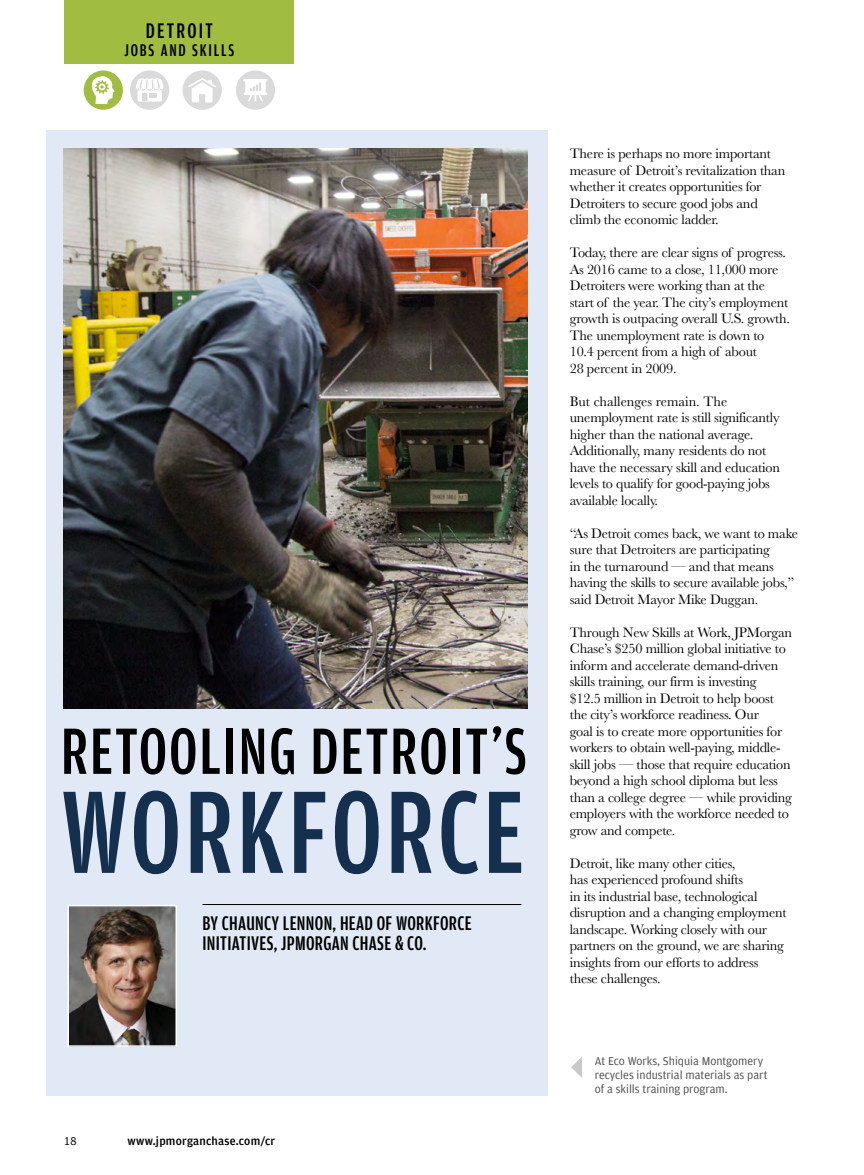
<style>
.page{position:relative;width:864px;height:1175px;background:#fff}
.page>*{position:absolute;margin:0;border:0;box-sizing:border-box;transform-origin:0 0}
.DJS-HEADING_-_H2{font:500 124.5px "Amplitude Comp";letter-spacing:.03em;color:#152f4e}
.DJS-HEADING_-_H2-2{font:500 69.45px "Amplitude Comp";letter-spacing:.03em;color:#000}
.Running_head_-_P{font:500 22.5px "Amplitude Comp";letter-spacing:.1em;color:#000}
.DSJ-name_and_title{font:500 21px/19.5px "Amplitude Comp";letter-spacing:.015em;color:#000}
.Running_head_-_P-2{font:500 18px "Amplitude Comp";letter-spacing:.1em;color:#000}
.t1{font:14.25px/16.5px "Baskerville";letter-spacing:-.015em;color:#000}
.t2{font:12px/14.2px "Amplitude TF";color:#4a4a49}
.t3{font:700 12px "Amplitude TF";letter-spacing:.02em;color:#000}
.t4{font:12px "Amplitude TF";color:#000}
</style>
<div class="page">
<div style="left:46px;top:130px;width:502px;height:966px;background:#e0e9f5"></div>
<div style="left:64px;top:0;width:229px;height:64px;background:#a0bc41"></div>
<div style="left:84px;top:70px;width:39px;height:40px;background:#a0bc41;border-radius:50%"></div>
<div style="left:130px;top:70px;width:39px;height:40px;background:#dadada;border-radius:50%"></div>
<div style="left:183px;top:70px;width:39px;height:40px;background:#dadada;border-radius:50%"></div>
<div style="left:236px;top:70px;width:39px;height:40px;background:#dadada;border-radius:50%"></div>
<svg style="left:92px;top:76px;width:23px;height:28px"></svg>
<svg style="left:136px;top:78px;width:27px;height:24px"></svg>
<div style="left:142px;top:93px;width:5px;height:8px;background:#dadada"></div>
<div style="left:149px;top:93px;width:8px;height:5px;background:#dadada"></div>
<svg style="left:188px;top:78px;width:28px;height:24px"></svg>
<svg style="left:243px;top:79px;width:24px;height:22px"></svg>
<svg style="left:571px;top:1057px;width:11px;height:20px"></svg>
<img style="left:64px;top:148px;width:463px;height:561px">
<hr style="left:202px;top:904px;width:319px;height:1px;background:#000">
<img style="left:71px;top:907px;width:103px;height:136px">
<div style="left:68px;top:904px;width:109px;height:142px;border:2px solid #fff"></div>
<p class="Running_head_-_P" style="left:146px;top:19px;width:69px">DETROIT</p>
<p class="Running_head_-_P-2" style="left:124px;top:41px;width:111px">JOBS AND SKILLS</p>
<h2 class="DJS-HEADING_-_H2-2" style="left:61px;top:714px;width:467px">RETOOLING DETROIT’S</h2>
<h2 class="DJS-HEADING_-_H2" style="left:61px;top:766px;width:465px">WORKFORCE</h2>
<p class="DSJ-name_and_title" style="left:202px;top:913px;width:271px">BY CHAUNCY LENNON, HEAD OF WORKFORCE<br>INITIATIVES, JPMORGAN CHASE &amp; CO.</p>
<p class="t4" style="left:64px;top:1134px;width:15px">18</p>
<p class="t3" style="left:128px;top:1134px;width:149px">www.jpmorganchase.com/cr</p>
<p class="t1" style="left:570px;top:145px;width:217px">There is perhaps no more important measure of Detroit’s revitalization than whether it creates opportunities for Detroiters to secure good jobs and climb the economic ladder.</p>
<p class="t1" style="left:570px;top:244px;width:222px">Today, there are clear signs of progress.<br>As 2016 came to a close, 11,000 more Detroiters were working than at the start of the year. The city’s employment growth is outpacing overall U.S. growth.<br>The unemployment rate is down to 10.4 percent from a high of about<br>28 percent in 2009.</p>
<p class="t1" style="left:570px;top:393px;width:212px">But challenges remain. The unemployment rate is still significantly higher than the national average.<br>Additionally, many residents do not have the necessary skill and education levels to qualify for good-paying jobs available locally.</p>
<p class="t1" style="left:570px;top:525px;width:230px">“As Detroit comes back, we want to make sure that Detroiters are participating<br>in the turnaround — and that means having the skills to secure available jobs,” said Detroit Mayor Mike Duggan.</p>
<p class="t1" style="left:570px;top:624px;width:224px">Through New Skills at Work, JPMorgan Chase’s $250 million global initiative to inform and accelerate demand-driven skills training, our firm is investing<br>$12.5 million in Detroit to help boost the city’s workforce readiness. Our<br>goal is to create more opportunities for workers to obtain well-paying, middle&shy;skill jobs — those that require education beyond a high school diploma but less than a college degree — while providing employers with the workforce needed to grow and compete.</p>
<p class="t1" style="left:570px;top:855px;width:218px">Detroit, like many other cities,<br>has experienced profound shifts<br>in its industrial base, technological disruption and a changing employment landscape. Working closely with our partners on the ground, we are sharing insights from our efforts to address these challenges.</p>
<p class="t2" style="left:595px;top:1054px;width:175px">At Eco Works, Shiquia Montgomery recycles industrial materials as part of a skills training program.</p>
</div>
